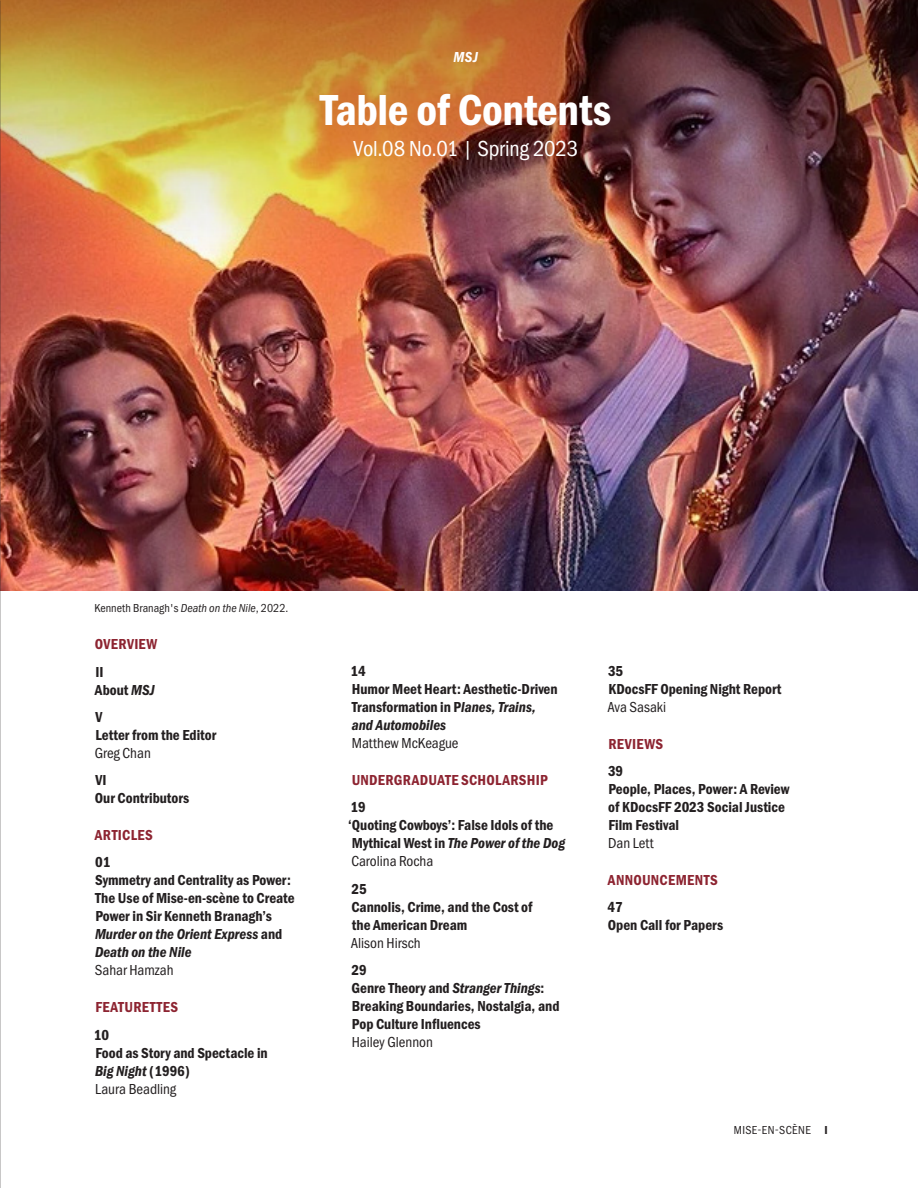
<style>
.page{position:relative;width:918px;height:1188px;background:#fff}
.page>*{position:absolute;margin:0;border:0;box-sizing:border-box;transform-origin:0 0}
.t1{font:45px "Franklin Gothic URW Con Dem";letter-spacing:-.01em;color:#fff}
.t2{font:22.5px "Franklin Gothic URW Cond";letter-spacing:-.01em;color:#fff}
.t3{font:15px/18px "Franklin Gothic URW Con Dem";color:#231f20}
.t4{font:15px "Franklin Gothic URW Cond";color:#231f20}
.t5{font:15px/18px "Franklin Gothic URW Con Dem Ita";color:#231f20}
.t6{font:15px "Franklin Gothic URW Con Dem";letter-spacing:.02em;color:#8d2431}
.t7{font:15px "Franklin Gothic URW Con Dem Ita";color:#fff}
.t8{font:12px "Franklin Gothic URW Cond";color:#231f20}
.t9{font:12px "Franklin Gothic URW Cond";letter-spacing:.04em;color:#231f20}
.s1{font-family:"Franklin Gothic URW Con Boo Ita"}
.s2{font-family:"Franklin Gothic URW Con Dem Ita"}
.s3{font-family:"Franklin Gothic URW Con Dem"}
</style>
<div class="page">
<img style="left:0;top:256px;width:918px;height:334px">
<img style="left:0;top:0;width:918px;height:256px">
<p class="t7" style="left:453px;top:49px;width:26px">MSJ</p>
<h1 class="t1" style="left:320px;top:79px;width:293px">Table of Contents</h1>
<h2 class="t2" style="left:353px;top:132px;width:226px">Vol.08 No.01 | Spring 2023</h2>
<p class="t8" style="left:94px;top:599px;width:195px">Kenneth Branagh's <span class="s1">Death on the Nile</span>, 2022.</p>
<p class="t6" style="left:95px;top:634px;width:64px">OVERVIEW</p>
<p class="t3" style="left:95px;top:662px;width:61px">II<br>About <span class="s2">MSJ</span></p>
<p class="t3" style="left:95px;top:707px;width:122px">V<br>Letter from the Editor</p>
<p class="t4" style="left:95px;top:742px;width:58px">Greg Chan</p>
<p class="t3" style="left:95px;top:771px;width:96px">VI<br>Our Contributors</p>
<p class="t6" style="left:95px;top:825px;width:59px">ARTICLES</p>
<p class="t3" style="left:95px;top:853px;width:201px">01<br>Symmetry and Centrality as Power:<br>The Use of Mise-en-scène to Create<br>Power in Sir Kenneth Branagh’s</p>
<p class="t5" style="left:95px;top:926px;width:189px">Murder on the Orient Express <span class="s3">and<br></span>Death on the Nile</p>
<p class="t4" style="left:95px;top:960px;width:80px">Sahar Hamzah</p>
<p class="t6" style="left:95px;top:997px;width:84px">FEATURETTES</p>
<p class="t3" style="left:94px;top:1025px;width:175px">10<br>Food as Story and Spectacle in</p>
<p class="t5" style="left:95px;top:1062px;width:97px">Big Night <span class="s3">(1996)</span></p>
<p class="t4" style="left:95px;top:1078px;width:83px">Laura Beadling</p>
<p class="t3" style="left:351px;top:661px;width:209px">14<br>Humor Meet Heart: Aesthetic-Driven<br>Transformation in P<span class="s2">lanes, Trains,</span></p>
<p class="t5" style="left:352px;top:716px;width:96px">and Automobiles</p>
<p class="t4" style="left:352px;top:732px;width:108px">Matthew McKeague</p>
<p class="t6" style="left:352px;top:770px;width:198px">UNDERGRADUATE SCHOLARSHIP</p>
<p class="t3" style="left:348px;top:798px;width:207px">19<br>‘Quoting Cowboys’: False Idols of the</p>
<p class="t5" style="left:352px;top:834px;width:215px"><span class="s3">Mythical West in</span> The Power of the Dog</p>
<p class="t4" style="left:351px;top:851px;width:84px">Carolina Rocha</p>
<p class="t3" style="left:351px;top:879px;width:183px">25<br>Cannolis, Crime, and the Cost of the American Dream</p>
<p class="t4" style="left:351px;top:932px;width:71px">Alison Hirsch</p>
<p class="t3" style="left:351px;top:960px;width:210px">29<br>Genre Theory and <span class="s2">Stranger Things</span>:<br>Breaking Boundaries, Nostalgia, and<br>Pop Culture Influences</p>
<p class="t4" style="left:352px;top:1031px;width:83px">Hailey Glennon</p>
<p class="t3" style="left:608px;top:661px;width:175px">35<br>KDocsFF Opening Night Report</p>
<p class="t4" style="left:607px;top:696px;width:60px">Ava Sasaki</p>
<p class="t6" style="left:608px;top:734px;width:56px">REVIEWS</p>
<p class="t3" style="left:608px;top:762px;width:183px">39<br>People, Places, Power: A Review of KDocsFF 2023 Social Justice<br>Film Festival</p>
<p class="t4" style="left:608px;top:833px;width:47px">Dan Lett</p>
<p class="t6" style="left:608px;top:870px;width:111px">ANNOUNCEMENTS</p>
<p class="t3" style="left:607px;top:898px;width:117px">47<br>Open Call for Papers</p>
<p class="t9" style="left:734px;top:1121px;width:95px">MISE-EN-SCÈNE <span class="s3">I</span></p>
</div>
